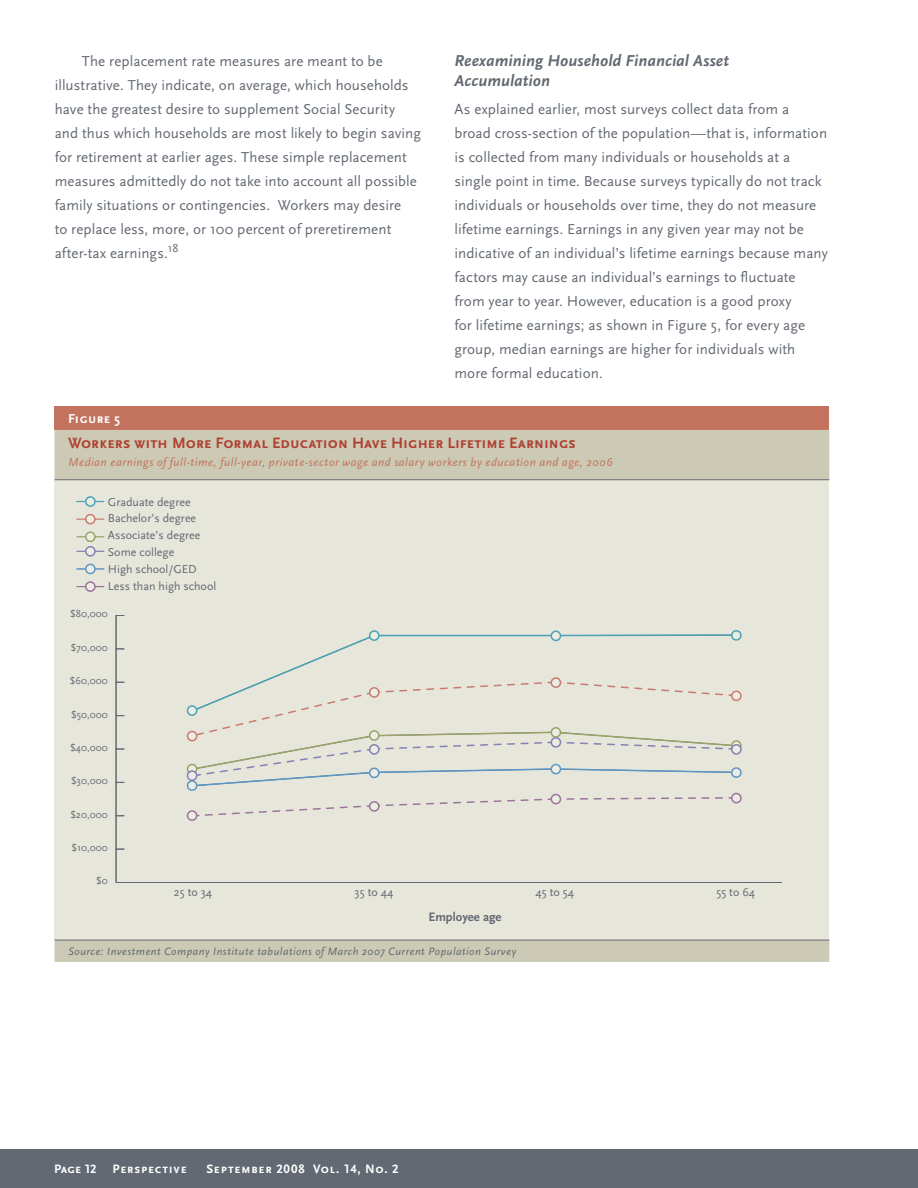
<style>
.page{position:relative;width:918px;height:1188px;background:#fff}
.page>*{position:absolute;margin:0;border:0;box-sizing:border-box;transform-origin:0 0}
.t1{font:italic 700 16.5px/19.5px "Scala Sans";letter-spacing:.005em;color:#636972}
.t2{font:700 15.75px "Scala Sans Caps";letter-spacing:-.01em;color:#af4132}
.t3{font:15px/24px "Scala Sans";letter-spacing:.005em;color:#636972}
.t4{font:700 13.5px "Scala Sans Caps";letter-spacing:.02em;color:#fff}
.t5{font:700 12.75px "Scala Sans Caps";letter-spacing:.05em;color:#fff}
.t6{font:700 12.75px "Scala Sans";color:#636972}
.t7{font:12px/17px "Scala Sans";color:#636972}
.t8{font:italic 12px "Scala Sans";letter-spacing:.04em;color:#c3735d}
.t9{font:italic 11.25px "Scala Sans";letter-spacing:.045em;color:#636972}
.t10{font:10.5px "Scala Sans";color:#636972}
.s1{font-family:"Scala Sans"}
</style>
<div class="page">
<div style="left:0;top:1149px;width:918px;height:39px;background:#636972"></div>
<div style="left:55px;top:406px;width:774px;height:24px;background:#c3735d"></div>
<div style="left:55px;top:430px;width:774px;height:532px;background:#cccab5"></div>
<div style="left:55px;top:480px;width:774px;height:460px;background:#e7e6db"></div>
<hr style="left:55px;top:940px;width:774px;height:1px;background:#636972">
<hr style="left:55px;top:479px;width:774px;height:1px;background:#636972">
<svg style="left:77px;top:501px;width:27px;height:1px"></svg>
<div style="left:86px;top:497px;width:9px;height:9px;background:#ebece2;border-radius:50%"></div>
<div style="left:85px;top:496px;width:11px;height:11px;border:2px solid #4ca3b7;border-radius:50%"></div>
<svg style="left:77px;top:519px;width:27px;height:1px"></svg>
<div style="left:86px;top:515px;width:9px;height:9px;background:#ebece2;border-radius:50%"></div>
<div style="left:85px;top:514px;width:11px;height:10px;border:2px solid #c97b70;border-radius:50%"></div>
<svg style="left:77px;top:536px;width:27px;height:1px"></svg>
<div style="left:86px;top:532px;width:9px;height:9px;background:#ebece2;border-radius:50%"></div>
<div style="left:85px;top:531px;width:11px;height:11px;border:2px solid #9ba369;border-radius:50%"></div>
<svg style="left:77px;top:551px;width:27px;height:1px"></svg>
<div style="left:86px;top:547px;width:9px;height:9px;background:#ebece2;border-radius:50%"></div>
<div style="left:85px;top:546px;width:11px;height:11px;border:2px solid #887fb4;border-radius:50%"></div>
<hr style="left:77px;top:568px;width:27px;height:2px;background:#5d97c4">
<div style="left:86px;top:564px;width:9px;height:10px;background:#ebece2;border-radius:50%"></div>
<div style="left:85px;top:564px;width:11px;height:10px;border:2px solid #5d97c4;border-radius:50%"></div>
<svg style="left:77px;top:586px;width:27px;height:1px"></svg>
<div style="left:86px;top:582px;width:9px;height:9px;background:#ebece2;border-radius:50%"></div>
<div style="left:85px;top:581px;width:11px;height:11px;border:2px solid #9d749d;border-radius:50%"></div>
<hr style="left:116px;top:882px;width:666px;height:1px;background:#636972">
<hr style="left:116px;top:616px;width:1px;height:267px;background:#636972">
<svg style="left:194px;top:796px;width:543px;height:21px"></svg>
<svg style="left:191px;top:634px;width:546px;height:153px"></svg>
<hr style="left:374px;top:635px;width:181px;height:1px;background:#4ca3b7">
<hr style="left:555px;top:634px;width:181px;height:2px;background:#4ca3b7">
<div style="left:188px;top:706px;width:9px;height:9px;background:#ebece2;border-radius:50%"></div>
<div style="left:187px;top:705px;width:10px;height:11px;border:2px solid #4ca3b7;border-radius:50%"></div>
<div style="left:188px;top:731px;width:9px;height:10px;background:#ebece2;border-radius:50%"></div>
<div style="left:187px;top:731px;width:10px;height:10px;border:2px solid #c97b70;border-radius:50%"></div>
<div style="left:188px;top:765px;width:9px;height:9px;background:#ebece2;border-radius:50%"></div>
<div style="left:187px;top:764px;width:10px;height:10px;border:2px solid #9ba369;border-radius:50%"></div>
<div style="left:188px;top:771px;width:9px;height:9px;background:#ebece2;border-radius:50%"></div>
<div style="left:187px;top:770px;width:10px;height:11px;border:2px solid #887fb4;border-radius:50%"></div>
<div style="left:188px;top:781px;width:9px;height:9px;background:#ebece2;border-radius:50%"></div>
<div style="left:187px;top:780px;width:10px;height:11px;border:2px solid #5d97c4;border-radius:50%"></div>
<div style="left:188px;top:811px;width:9px;height:9px;background:#ebece2;border-radius:50%"></div>
<div style="left:187px;top:810px;width:10px;height:11px;border:2px solid #9d749d;border-radius:50%"></div>
<div style="left:370px;top:631px;width:9px;height:9px;background:#ebece2;border-radius:50%"></div>
<div style="left:369px;top:630px;width:11px;height:11px;border:2px solid #4ca3b7;border-radius:50%"></div>
<div style="left:370px;top:688px;width:9px;height:9px;background:#ebece2;border-radius:50%"></div>
<div style="left:369px;top:687px;width:11px;height:11px;border:2px solid #c97b70;border-radius:50%"></div>
<div style="left:370px;top:731px;width:9px;height:9px;background:#ebece2;border-radius:50%"></div>
<div style="left:369px;top:730px;width:11px;height:11px;border:2px solid #9ba369;border-radius:50%"></div>
<div style="left:370px;top:745px;width:9px;height:9px;background:#ebece2;border-radius:50%"></div>
<div style="left:369px;top:744px;width:11px;height:11px;border:2px solid #887fb4;border-radius:50%"></div>
<div style="left:370px;top:768px;width:9px;height:9px;background:#ebece2;border-radius:50%"></div>
<div style="left:369px;top:768px;width:11px;height:10px;border:2px solid #5d97c4;border-radius:50%"></div>
<div style="left:370px;top:802px;width:9px;height:9px;background:#ebece2;border-radius:50%"></div>
<div style="left:369px;top:801px;width:11px;height:11px;border:2px solid #9d749d;border-radius:50%"></div>
<div style="left:551px;top:631px;width:9px;height:9px;background:#ebece2;border-radius:50%"></div>
<div style="left:551px;top:631px;width:10px;height:10px;border:2px solid #4ca3b7;border-radius:50%"></div>
<div style="left:551px;top:678px;width:9px;height:9px;background:#ebece2;border-radius:50%"></div>
<div style="left:551px;top:677px;width:10px;height:11px;border:2px solid #c97b70;border-radius:50%"></div>
<div style="left:551px;top:728px;width:9px;height:9px;background:#ebece2;border-radius:50%"></div>
<div style="left:551px;top:727px;width:10px;height:11px;border:2px solid #9ba369;border-radius:50%"></div>
<div style="left:551px;top:738px;width:9px;height:9px;background:#ebece2;border-radius:50%"></div>
<div style="left:551px;top:737px;width:10px;height:11px;border:2px solid #887fb4;border-radius:50%"></div>
<div style="left:551px;top:765px;width:9px;height:9px;background:#ebece2;border-radius:50%"></div>
<div style="left:551px;top:764px;width:10px;height:10px;border:2px solid #5d97c4;border-radius:50%"></div>
<div style="left:551px;top:795px;width:9px;height:9px;background:#ebece2;border-radius:50%"></div>
<div style="left:551px;top:794px;width:10px;height:10px;border:2px solid #9d749d;border-radius:50%"></div>
<div style="left:732px;top:631px;width:9px;height:9px;background:#ebece2;border-radius:50%"></div>
<div style="left:731px;top:630px;width:11px;height:11px;border:2px solid #4ca3b7;border-radius:50%"></div>
<div style="left:732px;top:691px;width:9px;height:9px;background:#ebece2;border-radius:50%"></div>
<div style="left:731px;top:691px;width:11px;height:10px;border:2px solid #c97b70;border-radius:50%"></div>
<div style="left:732px;top:741px;width:9px;height:9px;background:#ebece2;border-radius:50%"></div>
<div style="left:731px;top:740px;width:11px;height:11px;border:2px solid #9ba369;border-radius:50%"></div>
<div style="left:732px;top:745px;width:9px;height:9px;background:#ebece2;border-radius:50%"></div>
<div style="left:731px;top:744px;width:11px;height:11px;border:2px solid #887fb4;border-radius:50%"></div>
<div style="left:732px;top:768px;width:9px;height:9px;background:#ebece2;border-radius:50%"></div>
<div style="left:731px;top:767px;width:11px;height:11px;border:2px solid #5d97c4;border-radius:50%"></div>
<div style="left:732px;top:794px;width:9px;height:9px;background:#ebece2;border-radius:50%"></div>
<div style="left:731px;top:793px;width:11px;height:10px;border:2px solid #9d749d;border-radius:50%"></div>
<p class="t3" style="left:55px;top:50px;width:368px;text-indent:27px">The replacement rate measures are meant to be illustrative. They indicate, on average, which households have the greatest desire to supplement Social Security and thus which households are most likely to begin saving for retirement at earlier ages. These simple replacement measures admittedly do not take into account all possible family situations or contingencies. Workers may desire<br>to replace less, more, or 100 percent of preretirement after-tax earnings.<sup>18</sup></p>
<p class="t1" style="left:454px;top:53px;width:276px">Reexamining Household Financial Asset<br>Accumulation</p>
<p class="t3" style="left:454px;top:98px;width:375px">As explained earlier, most surveys collect data from a broad cross-section of the population—that is, information is collected from many individuals or households at a single point in time. Because surveys typically do not track individuals or households over time, they do not measure lifetime earnings. Earnings in any given year may not be indicative of an individual’s lifetime earnings because many factors may cause an individual’s earnings to fluctuate from year to year. However, education is a good proxy<br>for lifetime earnings; as shown in Figure 5, for every age group, median earnings are higher for individuals with more formal education.</p>
<p class="t4" style="left:68px;top:411px;width:54px">Figure <span class="s1">5</span></p>
<p class="t2" style="left:68px;top:434px;width:509px">Workers with More Formal Education Have Higher Lifetime Earnings</p>
<p class="t8" style="left:68px;top:458px;width:546px">Median earnings of full-time, full-year, private-sector wage and salary workers by education and age, 2006</p>
<p class="t7" style="left:108px;top:494px;width:110px">Graduate degree<br>Bachelor’s degree<br>Associate’s degree<br>Some college<br>High school/GED<br>Less than high school</p>
<p class="t10" style="left:70px;top:609px;width:39px">$80,000</p>
<p class="t10" style="left:71px;top:643px;width:39px">$70,000</p>
<p class="t10" style="left:70px;top:676px;width:39px">$60,000</p>
<p class="t10" style="left:71px;top:709px;width:38px">$50,000</p>
<p class="t10" style="left:70px;top:743px;width:39px">$40,000</p>
<p class="t10" style="left:71px;top:776px;width:38px">$30,000</p>
<p class="t10" style="left:70px;top:809px;width:39px">$20,000</p>
<p class="t10" style="left:71px;top:843px;width:38px">$10,000</p>
<p class="t10" style="left:96px;top:876px;width:13px">$0</p>
<p class="t7" style="left:174px;top:885px;width:40px">25 to 34</p>
<p class="t7" style="left:355px;top:885px;width:40px">35 to 44</p>
<p class="t7" style="left:536px;top:885px;width:40px">45 to 54</p>
<p class="t7" style="left:716px;top:885px;width:40px">55 to 64</p>
<p class="t6" style="left:428px;top:912px;width:75px">Employee age</p>
<p class="t9" style="left:68px;top:947px;width:450px">Source: Investment Company Institute tabulations of March 2007 Current Population Survey</p>
<p class="t5" style="left:54px;top:1161px;width:134px">Page 12 Perspective</p>
<p class="t5" style="left:207px;top:1161px;width:194px">September 2008 Vol. 14, No. 2</p>
</div>
